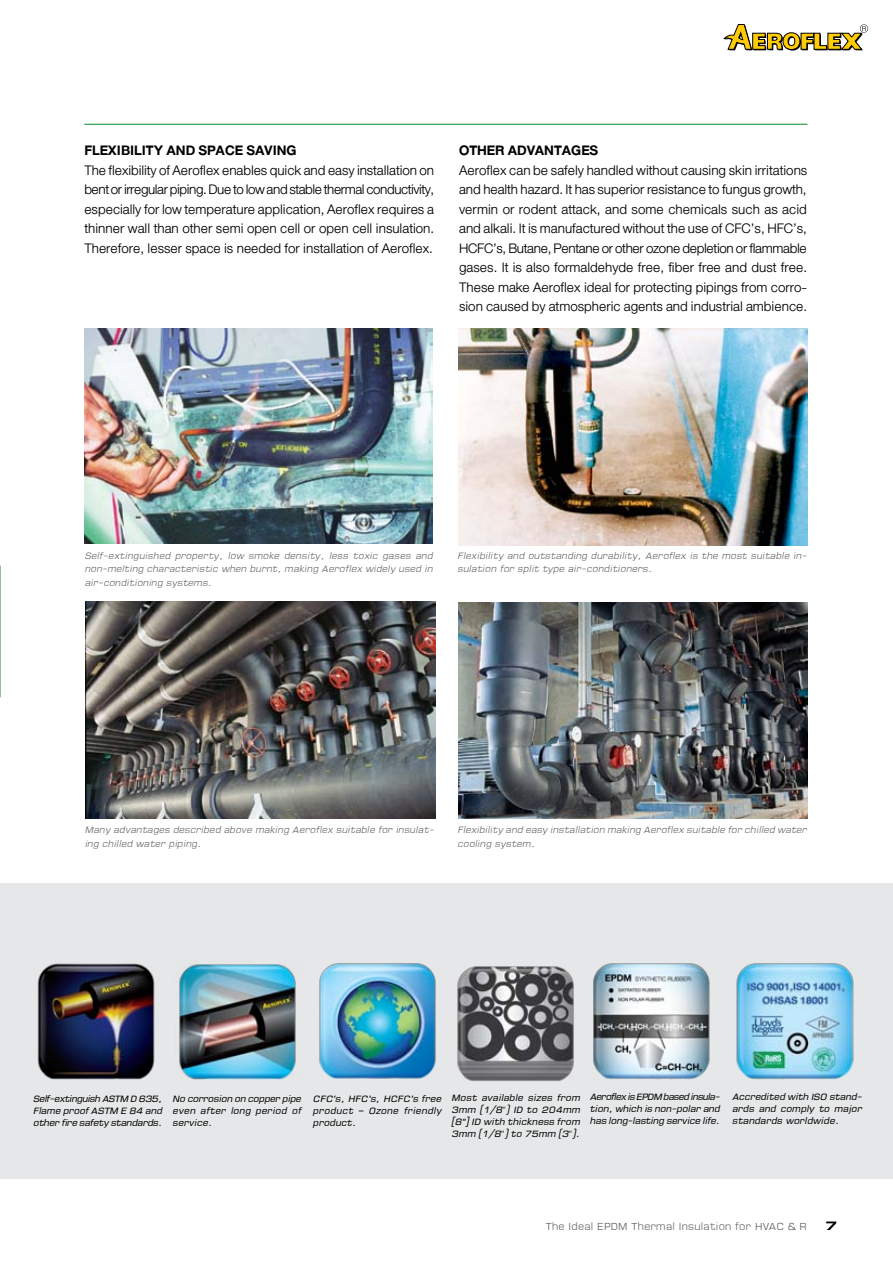
<style>
.page{position:relative;width:893px;height:1263px;background:#fff}
.page>*{position:absolute;margin:0;border:0;box-sizing:border-box;transform-origin:0 0}
.t1{font:19.5px/19.5px "DB Helvethaica X 45 Li";color:#000;text-align:justify}
.t2{font:19.5px "DB Helvethaica X 75 Bd";color:#000}
.t3{font:300 15px "DB Euro Thai X";letter-spacing:-.025em;color:#58595b}
.t4{font:italic 300 13.5px/13.5px "DB Euro Thai X";letter-spacing:-.025em;color:#58595b}
.t5{font:italic 13.5px/12px "DB Euro Thai X";letter-spacing:-.025em;color:#000;text-align:justify}
.s1{font-weight:300;font-style:normal}
.s2{font-weight:700;font-stretch:expanded;font-size:18px;color:#000}
</style>
<div class="page">
<div style="left:0;top:883px;width:893px;height:295px;background:#e6e7e8"></div>
<hr style="left:84px;top:124px;width:723px;height:1px;background:#1c9541">
<img style="left:458px;top:602px;width:350px;height:217px">
<img style="left:86px;top:602px;width:349px;height:217px">
<img style="left:84px;top:328px;width:349px;height:216px">
<img style="left:458px;top:328px;width:350px;height:217px">
<hr style="left:0;top:566px;width:1px;height:131px;background:#3a7b3c">
<img style="left:37px;top:963px;width:118px;height:117px">
<img style="left:179px;top:964px;width:117px;height:116px">
<img style="left:319px;top:963px;width:117px;height:116px">
<img style="left:593px;top:963px;width:117px;height:117px">
<img style="left:736px;top:963px;width:118px;height:117px">
<img style="left:457px;top:966px;width:117px;height:116px">
<svg style="left:724px;top:24px;width:144px;height:27px"></svg>
<p class="t2" style="left:84px;top:139px;width:214px">FLEXIBILITY AND SPACE SAVING</p>
<p class="t1" style="left:84px;top:160px;width:351px">The flexibility of Aeroflex enables quick and easy installation on bent or irregular piping. Due to low and stable thermal conductivity, especially for low temperature application, Aeroflex requires a thinner wall than other semi open cell or open cell insulation.<br>Therefore, lesser space is needed for installation of Aeroflex.</p>
<p class="t2" style="left:459px;top:139px;width:141px">OTHER ADVANTAGES</p>
<p class="t1" style="left:459px;top:160px;width:350px">Aeroflex can be safely handled without causing skin irritations and health hazard. It has superior resistance to fungus growth, vermin or rodent attack, and some chemicals such as acid and alkali. It is manufactured without the use of CFC’s, HFC’s, HCFC’s, Butane, Pentane or other ozone depletion or flammable gases. It is also formaldehyde free, fiber free and dust free.<br>These make Aeroflex ideal for protecting pipings from corro&shy;sion caused by atmospheric agents and industrial ambience.</p>
<p class="t4" style="left:84px;top:549px;width:350px;text-align:justify">Self-extinguished property, low smoke density, less toxic gases and non-melting characteristic when burnt, making Aeroflex widely used in air-conditioning systems.</p>
<p class="t4" style="left:457px;top:549px;width:351px">Flexibility and outstanding durability, Aeroflex is the most suitable in&shy;sulation for split type air-conditioners.</p>
<p class="t4" style="left:84px;top:823px;width:351px">Many advantages described above making Aeroflex suitable for insulat&shy;ing chilled water piping.</p>
<p class="t4" style="left:457px;top:823px;width:351px">Flexibility and easy installation making Aeroflex suitable for chilled water cooling system.</p>
<p class="t5" style="left:33px;top:1093px;width:131px">Self-extinguish ASTM D 635, Flame proof ASTM E 84 and other fire safety standards.</p>
<p class="t5" style="left:172px;top:1093px;width:131px">No corrosion on copper pipe even after long period of service.</p>
<p class="t5" style="left:313px;top:1093px;width:131px">CFC’s, HFC’s, HCFC’s free product – Ozone friendly product.</p>
<p class="t5" style="left:590px;top:1091px;width:132px">Aeroflex is EPDM based insula&shy;tion, which is non-polar and has long-lasting service life.</p>
<p class="t5" style="left:732px;top:1091px;width:132px">Accredited with ISO stand&shy;ards and comply to major standards worldwide.</p>
<p class="t5" style="left:451px;top:1092px;width:131px">Most available sizes from 3mm (1/8<span class="s1">"</span>) ID to 204mm [8"] ID with thickness from 3mm (1/8<span class="s1">"</span>) to 75mm (3<span class="s1">"</span>).</p>
<p class="t3" style="left:545px;top:1218px;width:293px">The Ideal EPDM Thermal Insulation for HVAC &amp; R <span class="s2">7</span></p>
</div>
